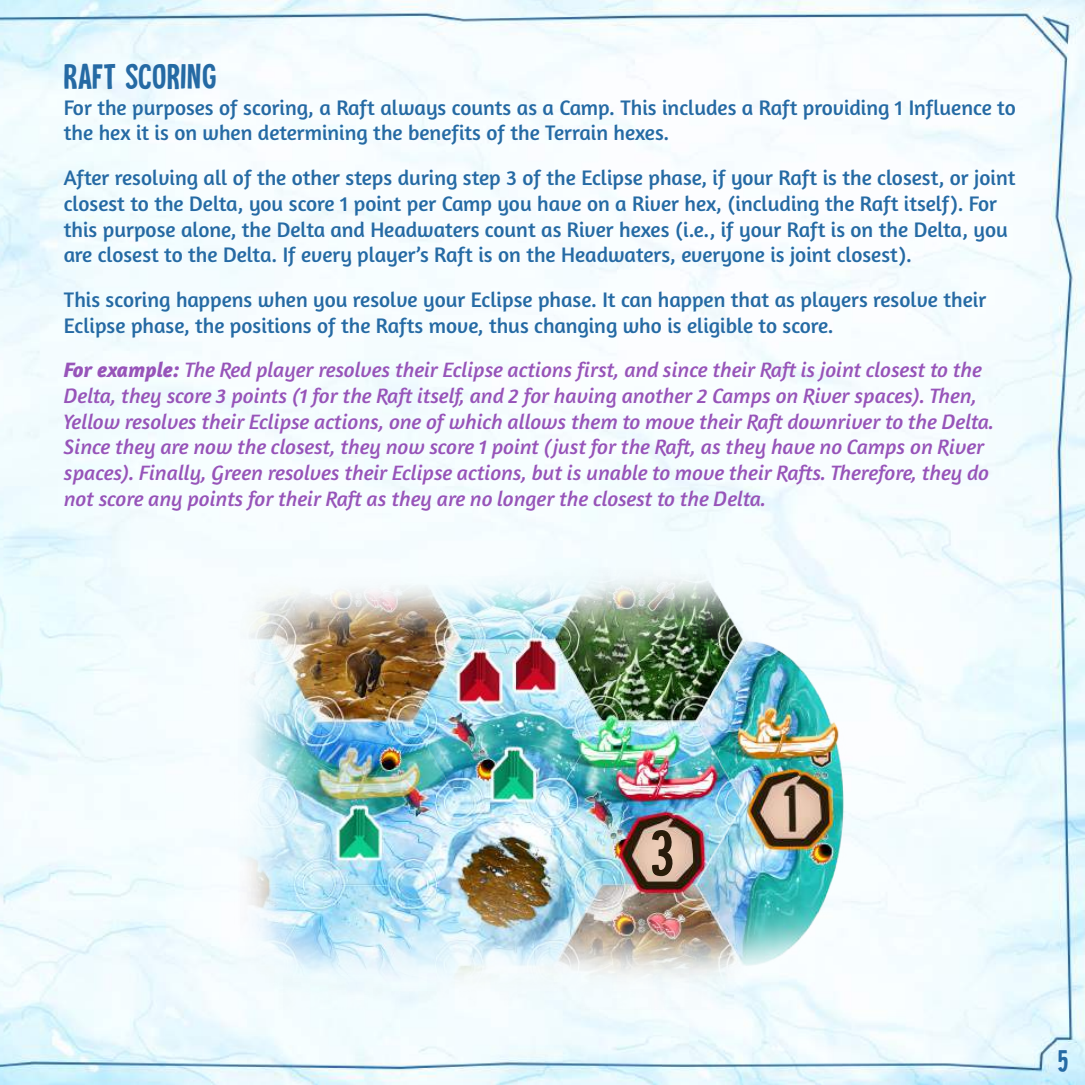
<style>
.page{position:relative;width:1085px;height:1085px;background:#fff}
.page>*{position:absolute;margin:0;border:0;box-sizing:border-box;transform-origin:0 0}
.t1{font:36px "Tournedos";letter-spacing:.025em;color:#256aa4}
.t2{font:31.72px "Tournedos";color:#256aa4}
.t3{font:21.38px/25.7px "Amaranth";color:#256aa4}
.t4{font:italic 21.38px/25.7px "Amaranth";color:#9754b9}
.s1{font-weight:700}
</style>
<div class="page">
<img style="left:0;top:0;width:1084px;height:1084px">
<img style="left:224px;top:547px;width:636px;height:462px">
<h1 class="t1" style="left:64px;top:56px;width:154px">RAFT SCORING</h1>
<p class="t3" style="left:64px;top:94px;width:953px">For the purposes of scoring, a Raft always counts as a Camp. This includes a Raft providing 1 Influence to the hex it is on when determining the benefits of the Terrain hexes.</p>
<p class="t3" style="left:64px;top:165px;width:953px">After resolving all of the other steps during step 3 of the Eclipse phase, if your Raft is the closest, or joint closest to the Delta, you score 1 point per Camp you have on a River hex, (including the Raft itself). For this purpose alone, the Delta and Headwaters count as River hexes (i.e., if your Raft is on the Delta, you are closest to the Delta. If every player’s Raft is on the Headwaters, everyone is joint closest).</p>
<p class="t3" style="left:64px;top:286px;width:923px">This scoring happens when you resolve your Eclipse phase. It can happen that as players resolve their<br>Eclipse phase, the positions of the Rafts move, thus changing who is eligible to score.</p>
<p class="t4" style="left:64px;top:357px;width:931px"><span class="s1">For example:</span> The Red player resolves their Eclipse actions first, and since their Raft is joint closest to the Delta, they score 3 points (1 for the Raft itself, and 2 for having another 2 Camps on River spaces). Then, Yellow resolves their Eclipse actions, one of which allows them to move their Raft downriver to the Delta.<br>Since they are now the closest, they now score 1 point (just for the Raft, as they have no Camps on River spaces). Finally, Green resolves their Eclipse actions, but is unable to move their Rafts. Therefore, they do not score any points for their Raft as they are no longer the closest to the Delta.</p>
<h2 class="t2" style="left:1057px;top:1042px;width:12px">5</h2>
</div>
